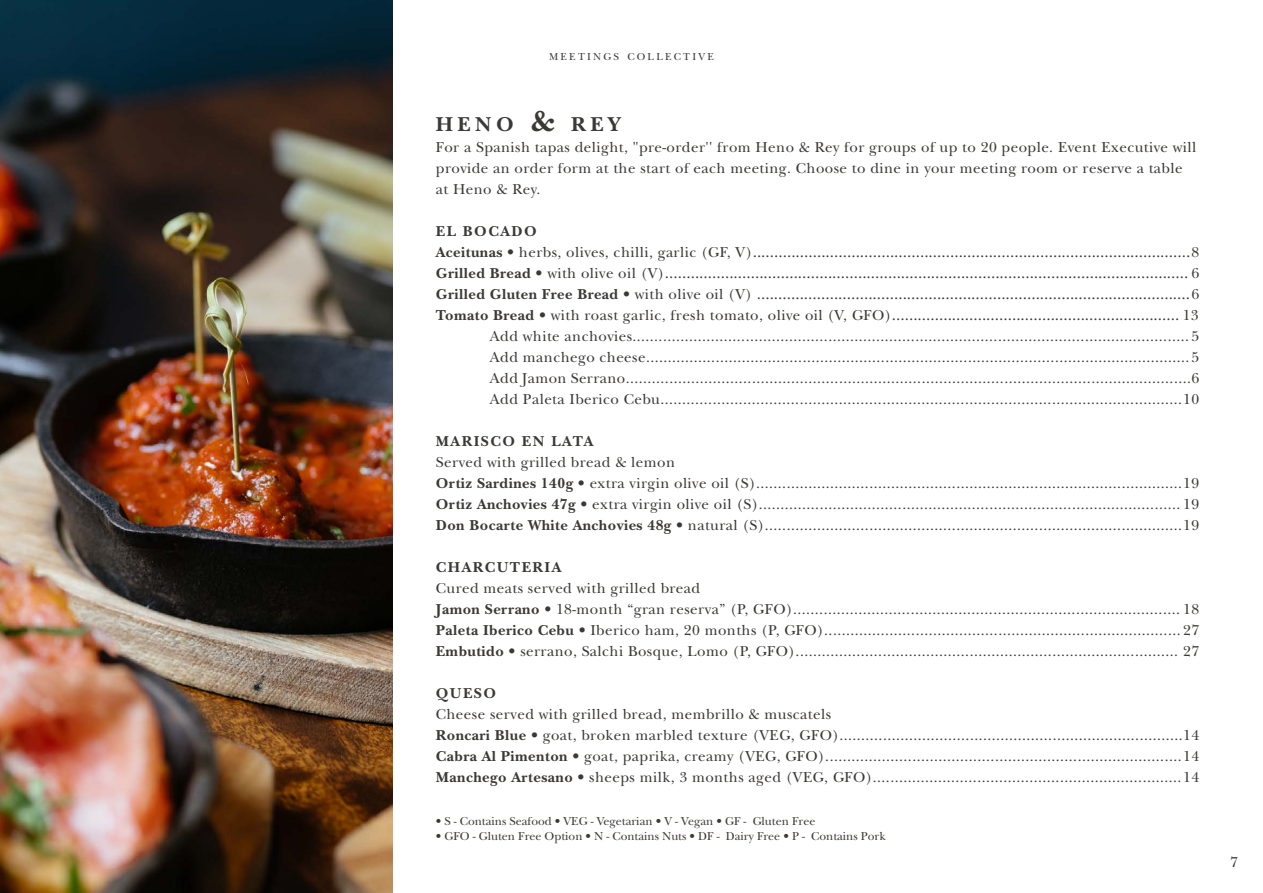
<style>
.page{position:relative;width:1263px;height:893px;background:#fff}
.page>*{position:absolute;margin:0;border:0;box-sizing:border-box;transform-origin:0 0}
.t1{font:700 21px "New Baskerville";letter-spacing:.215em;color:#3b3936}
.t2{font:16.5px/21px "New Baskerville";color:#3b3936;text-align:justify}
.t3{font:15px/21px "New Baskerville";letter-spacing:.03em;color:#3b3936}
.t4{font:700 15px "New Baskerville";letter-spacing:.1em;color:#3b3936}
.t5{font:12px "New Baskerville";color:#3d3a35}
.t6{font:10.5px "New Baskerville";letter-spacing:.215em;color:#3b3936}
.s1{font-size:30px}
.s2{font-weight:700;font-size:15px}
.s3{font-size:15px}
.s4{font-weight:700}
</style>
<div class="page">
<img style="left:0;top:0;width:392px;height:893px">
<p class="t6" style="left:549px;top:51px;width:166px">MEETINGS COLLECTIVE</p>
<h1 class="t1" style="left:436px;top:112px;width:187px">HENO <span class="s1">&amp;</span> REY</h1>
<p class="t3" style="left:436px;top:137px;width:762px">For a Spanish tapas delight, "pre-order'' from Heno &amp; Rey for groups of up to 20 people. Event Executive will provide an order form at the start of each meeting. Choose to dine in your meeting room or reserve a table at Heno &amp; Rey.</p>
<p class="t4" style="left:436px;top:222px;width:102px">EL BOCADO</p>
<p class="t2" style="left:436px;top:241px;width:765px"><span class="s2">Aceitunas</span> <span class="s3">• herbs, olives, chilli, garlic (GF, V)</span>......................................................................................................<span class="s3">8<br></span><span class="s2">Grilled Bread</span> <span class="s3">• with olive oil (V)</span>.......................................................................................................................... <span class="s3">6<br></span><span class="s2">Grilled Gluten Free Bread</span> <span class="s3">• with olive oil (V)</span> .....................................................................................................<span class="s3">6<br></span><span class="s2">Tomato Bread</span> <span class="s3">• with roast garlic, fresh tomato, olive oil (V, GFO)</span>................................................................... <span class="s3">13</span></p>
<p class="t3" style="left:490px;top:325px;width:711px;text-align:justify">Add white anchovies................................................................................................................................ 5<br>Add manchego cheese.............................................................................................................................5<br>Add Jamon Serrano..................................................................................................................................6<br>Add Paleta Iberico Cebu........................................................................................................................10</p>
<p class="t4" style="left:436px;top:432px;width:159px">MARISCO EN LATA</p>
<p class="t3" style="left:436px;top:451px;width:765px">Served with grilled bread &amp; lemon<br><span class="s4">Ortiz Sardines 140g</span> • extra virgin olive oil (S)..................................................................................................19<br><span class="s4">Ortiz Anchovies 47g</span> • extra virgin olive oil (S)................................................................................................. 19<br><span class="s4">Don Bocarte White Anchovies 48g</span> • natural (S)................................................................................................19</p>
<p class="t4" style="left:436px;top:558px;width:127px">CHARCUTERIA</p>
<p class="t3" style="left:436px;top:577px;width:765px">Cured meats served with grilled bread<br><span class="s4">Jamon Serrano</span> • 18-month “gran reserva” (P, GFO)......................................................................................... 18<br><span class="s4">Paleta Iberico Cebu</span> • Iberico ham, 20 months (P, GFO).................................................................................. 27<br><span class="s4">Embutido</span> • serrano, Salchi Bosque, Lomo (P, GFO)........................................................................................ 27</p>
<p class="t4" style="left:436px;top:684px;width:62px">QUESO</p>
<p class="t3" style="left:436px;top:703px;width:765px">Cheese served with grilled bread, membrillo &amp; muscatels<br><span class="s4">Roncari Blue</span> • goat, broken marbled texture (VEG, GFO)...............................................................................14<br><span class="s4">Cabra Al Pimenton</span> • goat, paprika, creamy (VEG, GFO)..................................................................................14<br><span class="s4">Manchego Artesano</span> • sheeps milk, 3 months aged (VEG, GFO).......................................................................14</p>
<p class="t5" style="left:436px;top:814px;width:381px">• S - Contains Seafood • VEG - Vegetarian • V - Vegan • GF - Gluten Free</p>
<p class="t5" style="left:436px;top:829px;width:451px">• GFO - Gluten Free Option • N - Contains Nuts • DF - Dairy Free • P - Contains Pork</p>
<p class="t3" style="left:1230px;top:852px;width:9px">7</p>
</div>
